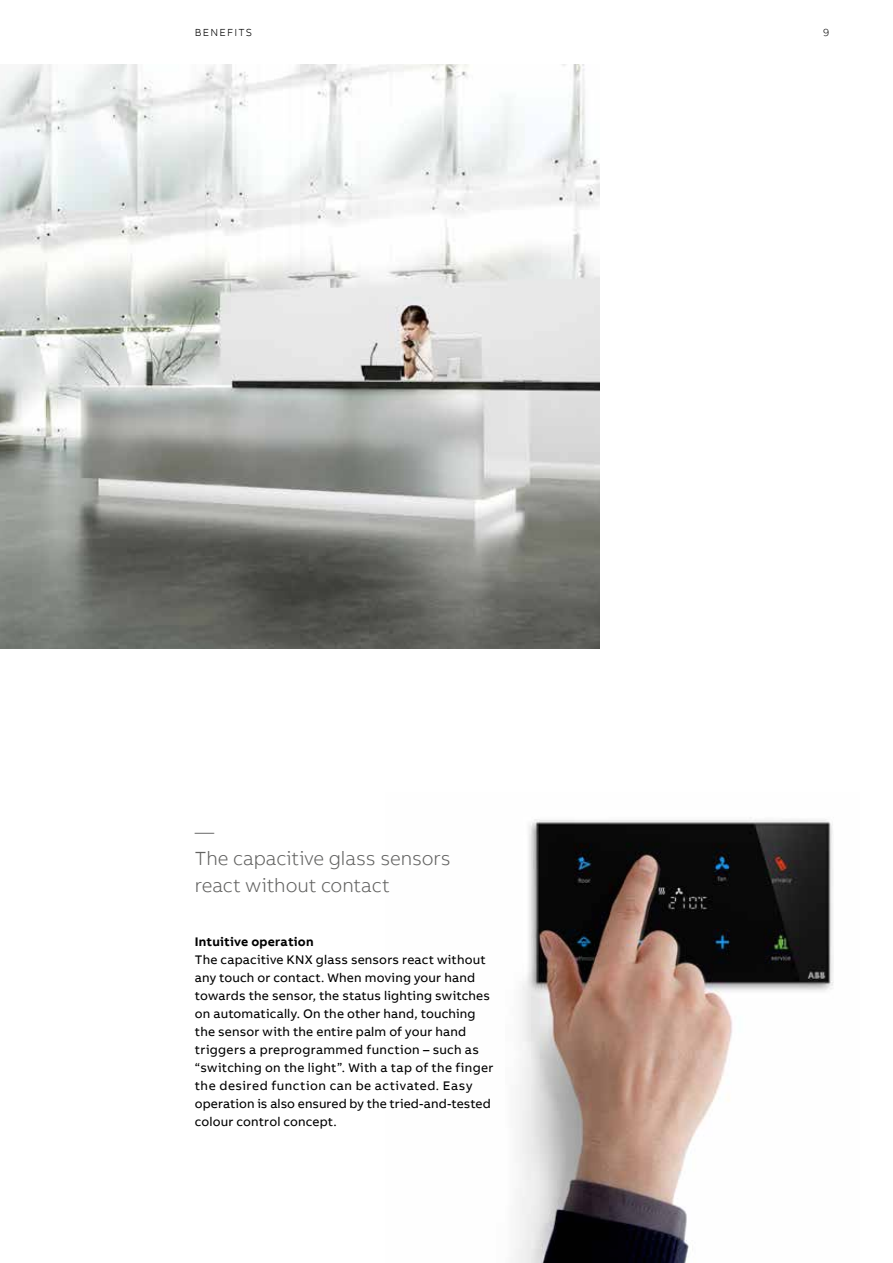
<style>
.page{position:relative;width:893px;height:1263px;background:#fff}
.page>*{position:absolute;margin:0;border:0;box-sizing:border-box;transform-origin:0 0}
.t1{font:300 19.5px/27px "AB Bvoice";letter-spacing:-.005em;color:#626261}
.t2{font:12.75px/18px "AB Bvoice";letter-spacing:.015em;color:#000}
.t3{font:700 12.75px "AB Bvoice";letter-spacing:.015em;color:#000}
.t4{font:300 10.5px "AB Bvoice";letter-spacing:.12em;color:#000}
</style>
<div class="page">
<img style="left:515px;top:817px;width:319px;height:446px">
<img style="left:0;top:65px;width:599px;height:584px">
<p class="t4" style="left:195px;top:26px;width:59px">BENEFITS</p>
<h1 class="t1" style="left:195px;top:818px;width:257px">—<br>The capacitive glass sensors react without contact</h1>
<p class="t3" style="left:195px;top:933px;width:120px">Intuitive operation</p>
<p class="t2" style="left:195px;top:951px;width:300px">The capacitive KNX glass sensors react without any touch or contact. When moving your hand towards the sensor, the status lighting switches on automatically. On the other hand, touching the sensor with the entire palm of your hand triggers a preprogrammed function – such as “switching on the light”. With a tap of the finger the desired function can be activated. Easy operation is also ensured by the tried-and-tested colour control concept.</p>
<p class="t4" style="left:823px;top:26px;width:8px">9</p>
</div>
